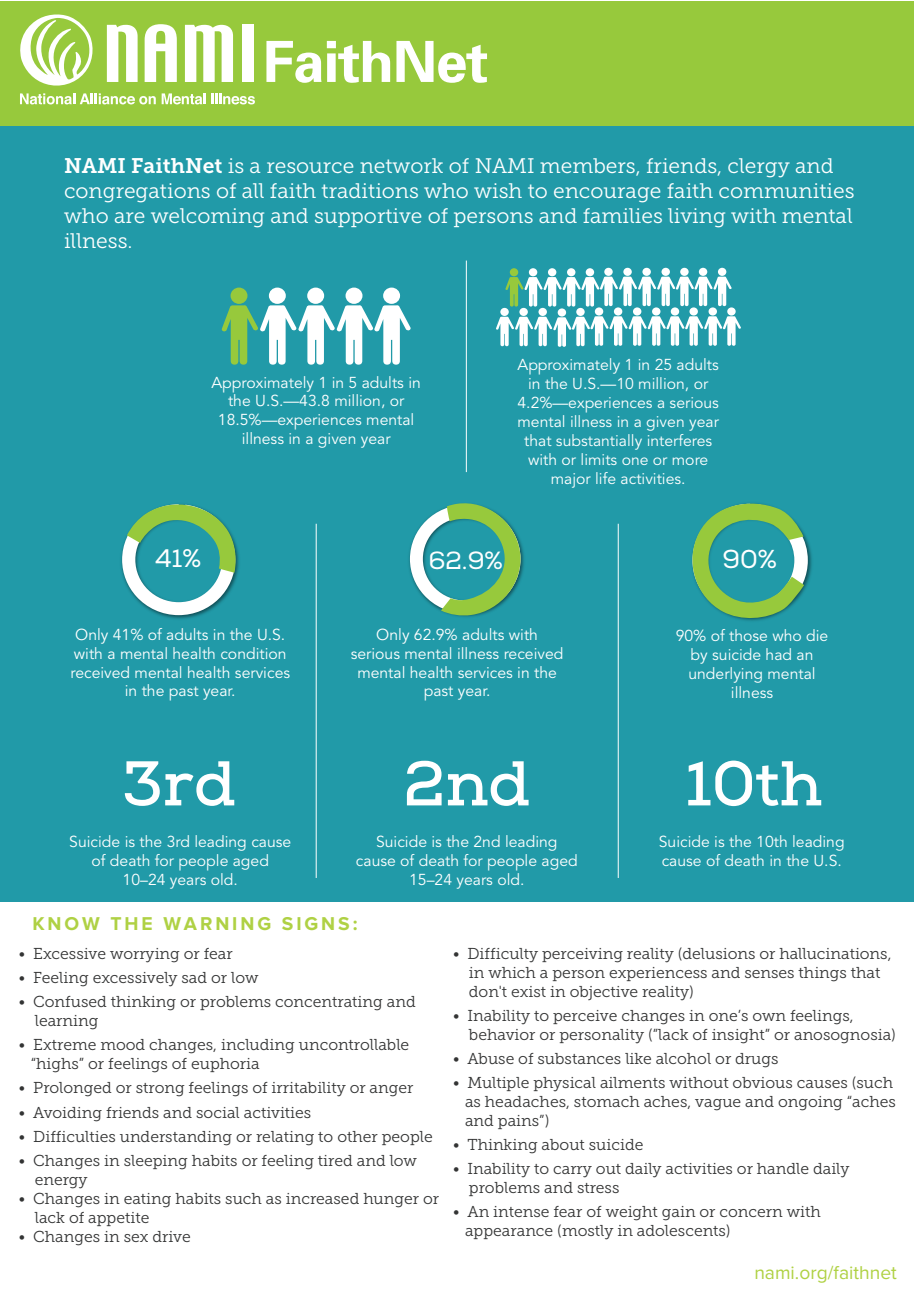
<style>
.page{position:relative;width:914px;height:1292px;background:#fff}
.page>*{position:absolute;margin:0;border:0;box-sizing:border-box;transform-origin:0 0}
.t1{font:700 63px "Nexa Slab";color:#fff}
.t2{font:25.9px "Nexa Slab";color:#fff}
.t3{font:25.38px "Nexa Slab";color:#fff}
.t4{font:24.85px "Nexa Slab";color:#fff}
.t5{font:21px/25.2px "Museo Slab 300";color:#fff}
.t6{font:700 19.25px "Proxima Nova";letter-spacing:.15em;color:#afd144}
.t7{font:19.25px "Proxima Nova";color:#afd143}
.t8{font:15.75px/18.9px "Museo Slab 300";color:#333434}
.t9{font:15.75px/18.9px "Avenir LT Std";color:#fff;text-align:center}
.s1{font-family:"Museo Slab 700"}
</style>
<div class="page">
<div style="left:0;top:95px;width:914px;height:806px;background:#219aa8"></div>
<div style="left:0;top:1px;width:914px;height:124px;background:#97c93c"></div>
<hr style="left:466px;top:260px;width:1px;height:212px;background:#fff">
<svg style="left:20px;top:14px;width:235px;height:90px"></svg>
<svg style="left:266px;top:41px;width:55px;height:42px"></svg>
<svg style="left:327px;top:41px;width:63px;height:42px"></svg>
<svg style="left:396px;top:41px;width:91px;height:42px"></svg>
<div style="left:230px;top:287px;width:17px;height:17px;background:#97c93c;border-radius:50%"></div>
<div style="left:269px;top:287px;width:17px;height:17px;background:#fff;border-radius:50%"></div>
<div style="left:307px;top:287px;width:17px;height:17px;background:#fff;border-radius:50%"></div>
<div style="left:345px;top:287px;width:17px;height:17px;background:#fff;border-radius:50%"></div>
<div style="left:383px;top:287px;width:17px;height:17px;background:#fff;border-radius:50%"></div>
<svg style="left:221px;top:305px;width:190px;height:60px"></svg>
<img style="left:807px;top:539px;width:5px;height:46px">
<svg style="left:692px;top:503px;width:115px;height:118px"></svg>
<svg style="left:410px;top:503px;width:114px;height:113px"></svg>
<img style="left:121px;top:548px;width:118px;height:71px">
<svg style="left:122px;top:504px;width:115px;height:111px"></svg>
<hr style="left:617px;top:524px;width:1px;height:354px;background:#fff">
<hr style="left:316px;top:524px;width:1px;height:354px;background:#fff">
<div style="left:510px;top:268px;width:8px;height:8px;background:#97c93c;border-radius:50%"></div>
<div style="left:529px;top:268px;width:8px;height:8px;background:#fff;border-radius:50%"></div>
<div style="left:548px;top:268px;width:8px;height:8px;background:#fff;border-radius:50%"></div>
<div style="left:567px;top:268px;width:8px;height:8px;background:#fff;border-radius:50%"></div>
<div style="left:585px;top:268px;width:9px;height:8px;background:#fff;border-radius:50%"></div>
<div style="left:604px;top:268px;width:8px;height:8px;background:#fff;border-radius:50%"></div>
<div style="left:623px;top:268px;width:8px;height:8px;background:#fff;border-radius:50%"></div>
<div style="left:642px;top:268px;width:9px;height:8px;background:#fff;border-radius:50%"></div>
<div style="left:661px;top:268px;width:9px;height:8px;background:#fff;border-radius:50%"></div>
<div style="left:680px;top:268px;width:8px;height:8px;background:#fff;border-radius:50%"></div>
<div style="left:500px;top:308px;width:9px;height:8px;background:#fff;border-radius:50%"></div>
<div style="left:519px;top:308px;width:9px;height:8px;background:#fff;border-radius:50%"></div>
<div style="left:538px;top:308px;width:9px;height:8px;background:#fff;border-radius:50%"></div>
<div style="left:576px;top:308px;width:8px;height:8px;background:#fff;border-radius:50%"></div>
<div style="left:595px;top:307px;width:8px;height:8px;background:#fff;border-radius:50%"></div>
<div style="left:614px;top:307px;width:8px;height:8px;background:#fff;border-radius:50%"></div>
<div style="left:633px;top:307px;width:8px;height:8px;background:#fff;border-radius:50%"></div>
<div style="left:652px;top:307px;width:8px;height:8px;background:#fff;border-radius:50%"></div>
<div style="left:670px;top:307px;width:9px;height:8px;background:#fff;border-radius:50%"></div>
<div style="left:698px;top:268px;width:9px;height:8px;background:#fff;border-radius:50%"></div>
<div style="left:718px;top:268px;width:8px;height:8px;background:#fff;border-radius:50%"></div>
<svg style="left:505px;top:276px;width:226px;height:30px"></svg>
<div style="left:689px;top:307px;width:9px;height:8px;background:#fff;border-radius:50%"></div>
<div style="left:708px;top:307px;width:9px;height:8px;background:#fff;border-radius:50%"></div>
<div style="left:727px;top:307px;width:8px;height:8px;background:#fff;border-radius:50%"></div>
<div style="left:557px;top:308px;width:9px;height:8px;background:#fff;border-radius:50%"></div>
<svg style="left:496px;top:316px;width:245px;height:31px"></svg>
<p class="t5" style="left:64px;top:153px;width:792px"><span class="s1">NAMI FaithNet</span> is a resource network of NAMI members, friends, clergy and congregations of all faith traditions who wish to encourage faith communities who are welcoming and supportive of persons and families living with mental illness.</p>
<p class="t9" style="left:211px;top:373px;width:211px">Approximately 1 in 5 adults in the U.S.—43.8 million, or<br>18.5%—experiences mental illness in a given year</p>
<p class="t9" style="left:517px;top:356px;width:203px">Approximately 1 in 25 adults in the U.S.—10 million, or<br>4.2%—experiences a serious mental illness in a given year that substantially interferes with or limits one or more major life activities.</p>
<h3 class="t3" style="left:155px;top:543px;width:47px">41%</h3>
<h3 class="t4" style="left:428px;top:545px;width:76px">62.9%</h3>
<h2 class="t2" style="left:722px;top:543px;width:56px">90%</h2>
<p class="t9" style="left:70px;top:625px;width:221px">Only 41% of adults in the U.S. with a mental health condition received mental health services in the past year.</p>
<p class="t9" style="left:351px;top:625px;width:214px">Only 62.9% adults with serious mental illness received mental health services in the past year.</p>
<p class="t9" style="left:675px;top:627px;width:154px">90% of those who die by suicide had an underlying mental illness</p>
<h1 class="t1" style="left:122px;top:745px;width:115px">3rd</h1>
<h1 class="t1" style="left:403px;top:745px;width:128px">2nd</h1>
<h1 class="t1" style="left:685px;top:745px;width:138px">10th</h1>
<p class="t9" style="left:69px;top:832px;width:223px">Suicide is the 3rd leading cause of death for people aged<br>10–24 years old.</p>
<p class="t9" style="left:356px;top:833px;width:223px">Suicide is the 2nd leading cause of death for people aged<br>15–24 years old.</p>
<p class="t6" style="left:32px;top:912px;width:326px">KNOW THE WARNING SIGNS:</p>
<p class="t9" style="left:658px;top:833px;width:187px;text-align:left">Suicide is the 10th leading cause of death in the U.S.</p>
<p class="t8" style="left:19px;top:944px;width:215px">• Excessive worrying or fear</p>
<p class="t8" style="left:19px;top:968px;width:241px">• Feeling excessively sad or low</p>
<p class="t8" style="left:35px;top:992px;width:382px;text-indent:-16px">• Confused thinking or problems concentrating and learning</p>
<p class="t8" style="left:31px;top:1035px;width:380px;text-indent:-12px">• Extreme mood changes, including uncontrollable “highs” or feelings of euphoria</p>
<p class="t8" style="left:19px;top:1078px;width:396px">• Prolonged or strong feelings of irritability or anger</p>
<p class="t8" style="left:19px;top:1102px;width:294px">• Avoiding friends and social activities</p>
<p class="t8" style="left:19px;top:1127px;width:415px">• Difficulties understanding or relating to other people</p>
<p class="t8" style="left:35px;top:1151px;width:384px;text-indent:-16px">• Changes in sleeping habits or feeling tired and low energy</p>
<p class="t8" style="left:35px;top:1189px;width:406px;text-indent:-16px">• Changes in eating habits such as increased hunger or lack of appetite</p>
<p class="t8" style="left:19px;top:1226px;width:173px">• Changes in sex drive</p>
<p class="t8" style="left:469px;top:944px;width:424px;text-indent:-16px">• Difficulty perceiving reality (delusions or hallucinations, in which a person experiencess and senses things that don't exist in objective reality)</p>
<p class="t8" style="left:469px;top:1006px;width:428px;text-indent:-16px">• Inability to perceive changes in one’s own feelings, behavior or personality (”lack of insight” or anosognosia)</p>
<p class="t8" style="left:453px;top:1049px;width:327px">• Abuse of substances like alcohol or drugs</p>
<p class="t8" style="left:465px;top:1073px;width:432px;text-indent:-12px">• Multiple physical ailments without obvious causes (such as headaches, stomach aches, vague and ongoing “aches and pains”)</p>
<p class="t8" style="left:453px;top:1135px;width:192px">• Thinking about suicide</p>
<p class="t8" style="left:469px;top:1159px;width:382px;text-indent:-16px">• Inability to carry out daily activities or handle daily problems and stress</p>
<p class="t8" style="left:465px;top:1202px;width:357px;text-indent:-12px">• An intense fear of weight gain or concern with appearance (mostly in adolescents)</p>
<p class="t7" style="left:754px;top:1262px;width:144px">nami.org/faithnet</p>
</div>
